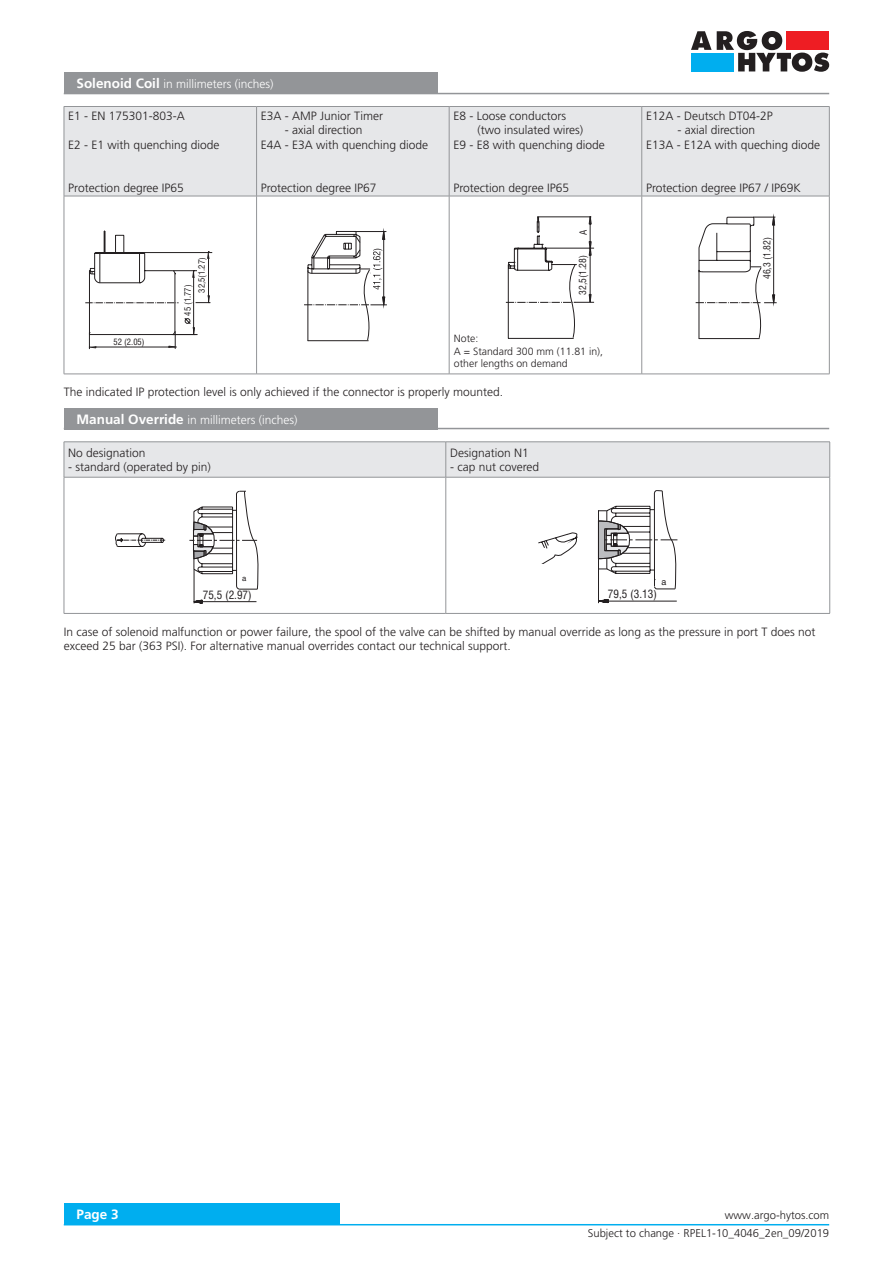
<style>
.page{position:relative;width:893px;height:1263px;background:#fff}
.page>*{position:absolute;margin:0;border:0;box-sizing:border-box;transform-origin:0 0}
.t1{font:700 13.5px "Frutiger LT Pro";color:#fff}
._06_Text{font:300 12px/14.4px "Frutiger LT Pro";color:#231f20}
._03_Headline_white{font:300 12px "Frutiger LT Pro";color:#fff}
.t2{font:300 11.25px "Frutiger LT Pro";color:#231f20}
.t3{font:condensed 11.25px "Swiss 721 BTCE";color:#231f20}
._07_Text__1mm{font:300 10.5px/12.6px "Frutiger LT Pro";color:#231f20}
.t4{font:condensed 9.6px "Swiss 721 BTCE";color:#231f20}
.t5{font:9px "Swiss 721 BTCE";color:#231f20}
.t6{font:condensed 8.55px/14.1px "Swiss 721 BTCE";color:#231f20}
.t7{font:7.8px "Swiss 721 BTCE";color:#231f20}
.s1{font-weight:700;font-size:13.5px}
</style>
<div class="page">
<svg style="left:691px;top:31px;width:138px;height:41px"></svg>
<svg style="left:115px;top:533px;width:50px;height:14px"></svg>
<svg style="left:538px;top:532px;width:39px;height:31px"></svg>
<svg style="left:598px;top:490px;width:80px;height:113px"></svg>
<hr style="left:137px;top:252px;width:75px;height:1px;background:#231f20">
<svg style="left:85px;top:230px;width:125px;height:119px"></svg>
<hr style="left:308px;top:340px;width:61px;height:1px;background:#231f20">
<hr style="left:307px;top:270px;width:1px;height:71px;background:#231f20">
<svg style="left:304px;top:231px;width:83px;height:109px"></svg>
<svg style="left:506px;top:216px;width:88px;height:123px"></svg>
<hr style="left:699px;top:338px;width:61px;height:1px;background:#231f20">
<svg style="left:696px;top:216px;width:81px;height:122px"></svg>
<svg style="left:189px;top:490px;width:70px;height:114px"></svg>
<hr style="left:64px;top:1224px;width:765px;height:1px;background:#00aeef">
<div style="left:64px;top:1203px;width:276px;height:22px;background:#00aeef"></div>
<div style="left:64px;top:72px;width:373px;height:22px;background:#939598"></div>
<hr style="left:64px;top:93px;width:765px;height:1px;background:#939598">
<div style="left:64px;top:408px;width:373px;height:21px;background:#939598"></div>
<hr style="left:64px;top:428px;width:765px;height:1px;background:#939598">
<div style="left:65px;top:442px;width:764px;height:35px;background:#e6e7e9"></div>
<hr style="left:64px;top:441px;width:382px;height:1px;background:#939598">
<hr style="left:64px;top:442px;width:1px;height:35px;background:#939598">
<hr style="left:446px;top:441px;width:384px;height:1px;background:#939598">
<hr style="left:446px;top:442px;width:1px;height:35px;background:#939598">
<hr style="left:829px;top:442px;width:1px;height:35px;background:#939598">
<hr style="left:64px;top:477px;width:382px;height:1px;background:#939598">
<hr style="left:64px;top:477px;width:1px;height:136px;background:#939598">
<hr style="left:446px;top:477px;width:384px;height:1px;background:#939598">
<hr style="left:446px;top:477px;width:1px;height:136px;background:#939598">
<hr style="left:829px;top:477px;width:1px;height:136px;background:#939598">
<hr style="left:64px;top:613px;width:382px;height:1px;background:#939598">
<hr style="left:446px;top:613px;width:384px;height:1px;background:#939598">
<div style="left:65px;top:107px;width:764px;height:89px;background:#e6e7e9"></div>
<hr style="left:64px;top:106px;width:193px;height:1px;background:#939598">
<hr style="left:64px;top:107px;width:1px;height:89px;background:#939598">
<hr style="left:257px;top:106px;width:192px;height:1px;background:#939598">
<hr style="left:256px;top:107px;width:1px;height:89px;background:#939598">
<hr style="left:449px;top:106px;width:193px;height:1px;background:#939598">
<hr style="left:449px;top:107px;width:1px;height:89px;background:#939598">
<hr style="left:642px;top:106px;width:187px;height:1px;background:#939598">
<hr style="left:641px;top:107px;width:1px;height:89px;background:#939598">
<hr style="left:829px;top:107px;width:1px;height:89px;background:#939598">
<hr style="left:64px;top:196px;width:193px;height:1px;background:#939598">
<hr style="left:64px;top:196px;width:1px;height:178px;background:#939598">
<hr style="left:257px;top:196px;width:192px;height:1px;background:#939598">
<hr style="left:256px;top:196px;width:1px;height:178px;background:#939598">
<hr style="left:449px;top:196px;width:193px;height:1px;background:#939598">
<hr style="left:449px;top:196px;width:1px;height:178px;background:#939598">
<hr style="left:642px;top:196px;width:187px;height:1px;background:#939598">
<hr style="left:641px;top:196px;width:1px;height:178px;background:#939598">
<hr style="left:829px;top:196px;width:1px;height:178px;background:#939598">
<hr style="left:64px;top:374px;width:193px;height:1px;background:#939598">
<hr style="left:257px;top:374px;width:192px;height:1px;background:#939598">
<hr style="left:449px;top:374px;width:193px;height:1px;background:#939598">
<hr style="left:642px;top:374px;width:187px;height:1px;background:#939598">
<p class="_03_Headline_white" style="left:77px;top:77px;width:199px"><span class="s1">Solenoid Coil</span> in millimeters (inches)</p>
<p class="_06_Text" style="left:68px;top:108px;width:118px">E1 - EN 175301-803-A</p>
<p class="_06_Text" style="left:68px;top:137px;width:153px">E2 - E1 with quenching diode</p>
<p class="_06_Text" style="left:68px;top:180px;width:117px">Protection degree IP65</p>
<p class="t6" style="left:114px;top:334px;width:33px">52 (2.05)</p>
<p class="t6" style="left:180px;top:293px;width:37px;text-indent:-23px;rotate:-90deg">45 (1.77)<br>32,5(1.27)</p>
<p class="_06_Text" style="left:261px;top:108px;width:124px">E3A - AMP Junior Timer</p>
<p class="_06_Text" style="left:285px;top:123px;width:79px">- axial direction</p>
<p class="_06_Text" style="left:261px;top:137px;width:169px">E4A - E3A with quenching diode</p>
<p class="_06_Text" style="left:261px;top:180px;width:117px">Protection degree IP67</p>
<p class="_06_Text" style="left:453px;top:108px;width:114px">E8 - Loose conductors</p>
<p class="_06_Text" style="left:477px;top:123px;width:107px">(two insulated wires)</p>
<p class="_06_Text" style="left:453px;top:137px;width:153px">E9 - E8 with quenching diode</p>
<p class="_06_Text" style="left:453px;top:180px;width:117px">Protection degree IP65</p>
<p class="t4" style="left:577px;top:235px;width:7px;rotate:-90deg">A</p>
<p class="t4" style="left:576px;top:295px;width:41px;rotate:-90deg">32,5(1.28)</p>
<p class="_07_Text__1mm" style="left:454px;top:332px;width:26px">Note:</p>
<p class="_07_Text__1mm" style="left:454px;top:345px;width:151px">A = Standard 300 mm (11.81 in), other lengths on demand</p>
<p class="_06_Text" style="left:64px;top:384px;width:441px">The indicated IP protection level is only achieved if the connector is properly mounted.</p>
<p class="_03_Headline_white" style="left:77px;top:413px;width:223px"><span class="s1">Manual Override</span> in millimeters (inches)</p>
<p class="_06_Text" style="left:68px;top:445px;width:79px">No designation</p>
<p class="_06_Text" style="left:68px;top:460px;width:144px">- standard (operated by pin)</p>
<p class="_06_Text" style="left:450px;top:445px;width:80px">Designation N1</p>
<p class="_06_Text" style="left:450px;top:460px;width:91px">- cap nut covered</p>
<p class="_06_Text" style="left:646px;top:108px;width:128px">E12A - Deutsch DT04-2P</p>
<p class="_06_Text" style="left:677px;top:123px;width:79px">- axial direction</p>
<p class="_06_Text" style="left:646px;top:137px;width:176px">E13A - E12A with queching diode</p>
<p class="_06_Text" style="left:646px;top:180px;width:156px">Protection degree IP67 / IP69K</p>
<p class="t4" style="left:760px;top:279px;width:44px;rotate:-90deg">46,3 (1.82)</p>
<p class="t7" style="left:242px;top:573px;width:6px">a</p>
<p class="t3" style="left:203px;top:588px;width:51px">75,5 (2.97)</p>
<p class="t5" style="left:661px;top:576px;width:6px">a</p>
<p class="t3" style="left:608px;top:586px;width:51px">79,5 (3.13)</p>
<p class="_06_Text" style="left:64px;top:624px;width:753px">In case of solenoid malfunction or power failure, the spool of the valve can be shifted by manual override as long as the pressure in port T does not exceed 25 bar (363 PSI). For alternative manual overrides contact our technical support.</p>
<p class="t1" style="left:77px;top:1206px;width:44px">Page 3</p>
<p class="t2" style="left:725px;top:1209px;width:106px">www.argo-hytos.com</p>
<p class="t2" style="left:588px;top:1226px;width:243px">Subject to change · RPEL1-10_4046_2en_09/2019</p>
</div>
